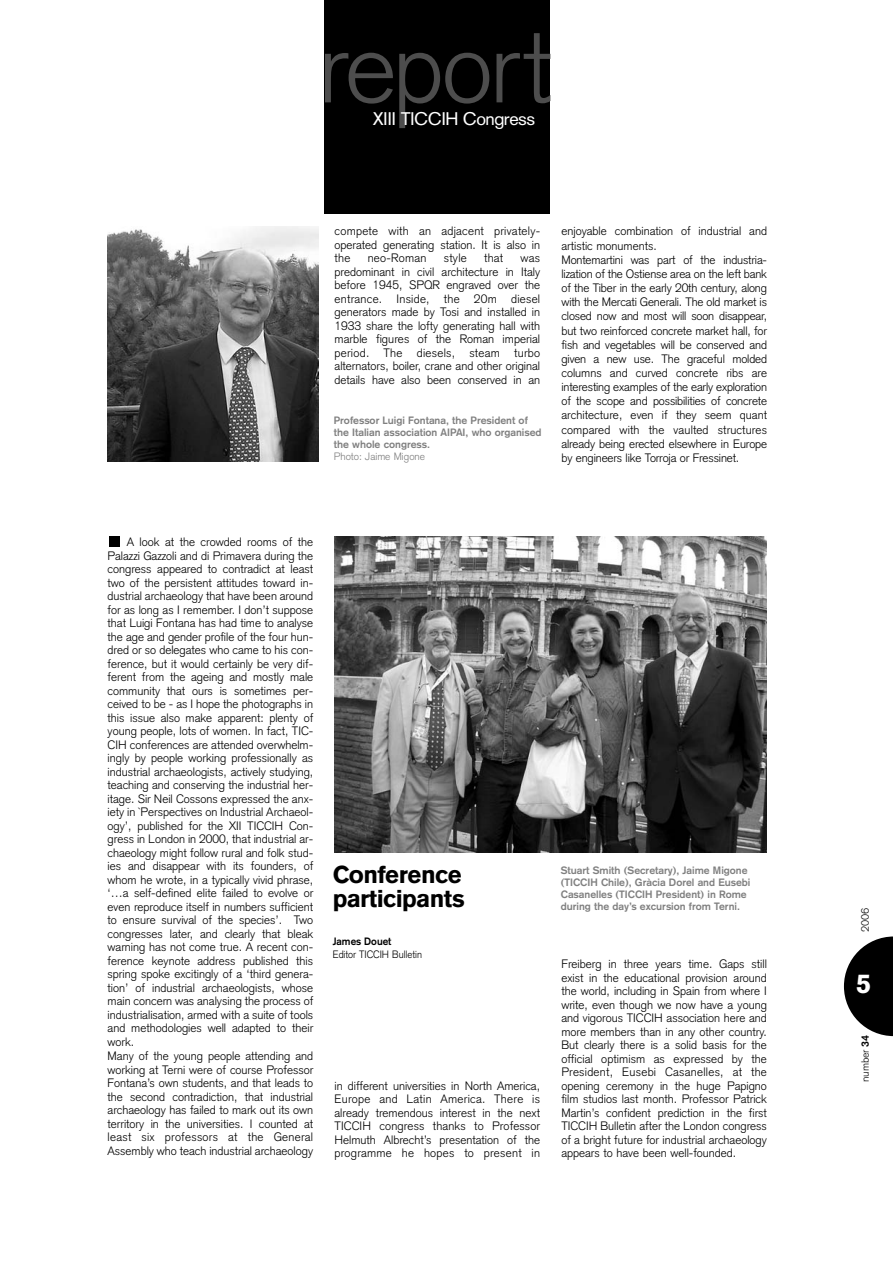
<style>
.page{position:relative;width:893px;height:1263px;background:#fff}
.page>*{position:absolute;margin:0;border:0;box-sizing:border-box;transform-origin:0 0}
.t1{font:300 101.85px "Akzidenz Grotesk BE";letter-spacing:-.05em;color:#4d4d4d}
.t2{font:700 27px "Akzidenz Grotesk BE";color:#fff}
.t3{font:900 24px/24px "Akzidenz Grotesk";letter-spacing:-.03em;color:#000}
.t4{font:18px "Akzidenz Grotesk";letter-spacing:-.03em;color:#fff}
.t5{font:300 12px/13.5px "Akzidenz Grotesk";color:#000;text-align:justify}
.t6{font:300 12px "Akzidenz Grotesk";letter-spacing:.02em;color:#000}
.t7{font:700 10.5px/12px "Akzidenz Grotesk";color:#808080}
.t8{font:300 10.5px "Akzidenz Grotesk";color:#000;scale:.95 1}
.t9{font:300 10.5px "Akzidenz Grotesk";color:#808080}
.t10{font:300 10.5px "Akzidenz Grotesk BE";letter-spacing:-.015em;color:#000}
.t11{font:700 10.5px "Akzidenz Grotesk";color:#000;scale:.95 1}
.s1{font-family:"Akzidenz Grotesk";font-weight:700}
</style>
<div class="page">
<div style="left:109px;top:536px;width:11px;height:10px;background:#000"></div>
<svg style="left:843px;top:936px;width:49px;height:100px"></svg>
<div style="left:325px;top:0;width:225px;height:213px;background:#000"></div>
<img style="left:108px;top:227px;width:210px;height:234px">
<img style="left:334px;top:537px;width:432px;height:316px">
<h1 class="t1" style="left:317px;top:30px;width:236px">report</h1>
<h3 class="t4" style="left:373px;top:112px;width:164px">XIII TICCIH Congress</h3>
<p class="t5" style="left:334px;top:226px;width:207px">compete with an adjacent privately&shy;operated generating station. It is also in the</p>
<p class="t6" style="left:368px;top:254px;width:60px">neo-Roman</p>
<p class="t5" style="left:444px;top:253px;width:25px">style</p>
<p class="t5" style="left:484px;top:253px;width:21px">that</p>
<p class="t5" style="left:334px;top:253px;width:207px;text-indent:186px">was predominant in civil architecture in Italy before 1945, SPQR engraved over the entrance. Inside, the 20m diesel generators made by Tosi and installed in 1933 share the lofty generating hall with marble figures of the Roman imperial period. The diesels, steam turbo alternators, boiler, crane and other original details have also been conserved in an</p>
<p class="t7" style="left:334px;top:416px;width:209px">Professor Luigi Fontana, the President of the Italian association AIPAI, who organised the whole congress.</p>
<p class="t9" style="left:334px;top:453px;width:93px">Photo: Jaime Migone</p>
<p class="t5" style="left:561px;top:226px;width:207px;line-height:14.1px;text-align:left">enjoyable combination of industrial and artistic monuments.<br>Montemartini was part of the industria&shy;lization of the Ostiense area on the left bank of the Tiber in the early 20th century, along with the Mercati Generali. The old market is closed now and most will soon disappear, but two reinforced concrete market hall, for fish and vegetables will be conserved and given a new use. The graceful molded columns and curved concrete ribs are interesting examples of the early exploration of the scope and possibilities of concrete architecture, even if they seem quant compared with the vaulted structures already being erected elsewhere in Europe by engineers like Torroja or Fressinet.</p>
<p class="t5" style="left:108px;top:537px;width:207px;text-align:left;text-indent:19px">A look at the crowded rooms of the Palazzi Gazzoli and di Primavera during the congress appeared to contradict at least two of the persistent attitudes toward in&shy;dustrial archaeology that have been around for as long as I remember. I don’t suppose that Luigi Fontana has had time to analyse the age and gender profile of the four hun&shy;dred or so delegates who came to his con&shy;ference, but it would certainly be very dif&shy;ferent from the ageing and mostly male community that ours is sometimes per&shy;ceived to be - as I hope the photographs in this issue also make apparent: plenty of young people, lots of women. In fact, TIC-CIH conferences are attended overwhelm&shy;ingly by people working professionally as industrial archaeologists, actively studying, teaching and conserving the industrial her&shy;itage. Sir Neil Cossons expressed the anx&shy;iety in `Perspectives on Industrial Archaeol&shy;ogy’, published for the XII TICCIH Con&shy;gress in London in 2000, that industrial ar&shy;chaeology might follow rural and folk stud&shy;ies and disappear with its founders, of whom he wrote, in a typically vivid phrase, ‘…a self-defined elite failed to evolve or even reproduce itself in numbers sufficient to ensure survival of the species’. Two congresses later, and clearly that bleak warning has not come true. A recent con&shy;ference keynote address published this spring spoke excitingly of a ‘third genera&shy;tion’ of industrial archaeologists, whose main concern was analysing the process of industrialisation, armed with a suite of tools and methodologies well adapted to their work.<br>Many of the young people attending and working at Terni were of course Professor Fontana’s own students, and that leads to the second contradiction, that industrial archaeology has failed to mark out its own territory in the universities. I counted at least six professors at the General Assembly who teach industrial archaeology</p>
<h3 class="t3" style="left:333px;top:865px;width:134px">Conference participants</h3>
<p class="t11" style="left:333px;top:937px;width:63px">James Douet</p>
<p class="t8" style="left:333px;top:951px;width:95px">Editor TICCIH Bulletin</p>
<p class="t5" style="left:334px;top:1080px;width:207px">in different universities in North America, Europe and Latin America. There is already tremendous interest in the next TICCIH congress thanks to Professor Helmuth Albrecht’s presentation of the programme he hopes to present in</p>
<p class="t7" style="left:561px;top:865px;width:191px">Stuart Smith (Secretary), Jaime Migone (TICCIH Chile), Gràcia Dorel and Eusebi Casanelles (TICCIH President) in Rome during the day’s excursion from Terni.</p>
<p class="t5" style="left:561px;top:959px;width:207px">Freiberg in three years time. Gaps still exist in the educational provision around the world, including in Spain from where I write, even though we now have a young and vigorous TICCIH association here and more members than in any other country.<br>But clearly there is a solid basis for the official optimism as expressed by the President, Eusebi Casanelles, at the opening ceremony in the huge Papigno film studios last month. Professor Patrick Martin’s confident prediction in the first TICCIH Bulletin after the London congress of a bright future for industrial archaeology appears to have been well-founded.</p>
<p class="t10" style="left:861px;top:932px;width:26px;rotate:-90deg">2006</p>
<h2 class="t2" style="left:856px;top:974px;width:17px">5</h2>
<p class="t10" style="left:861px;top:1082px;width:48px;rotate:-90deg">number <span class="s1">34</span></p>
</div>
